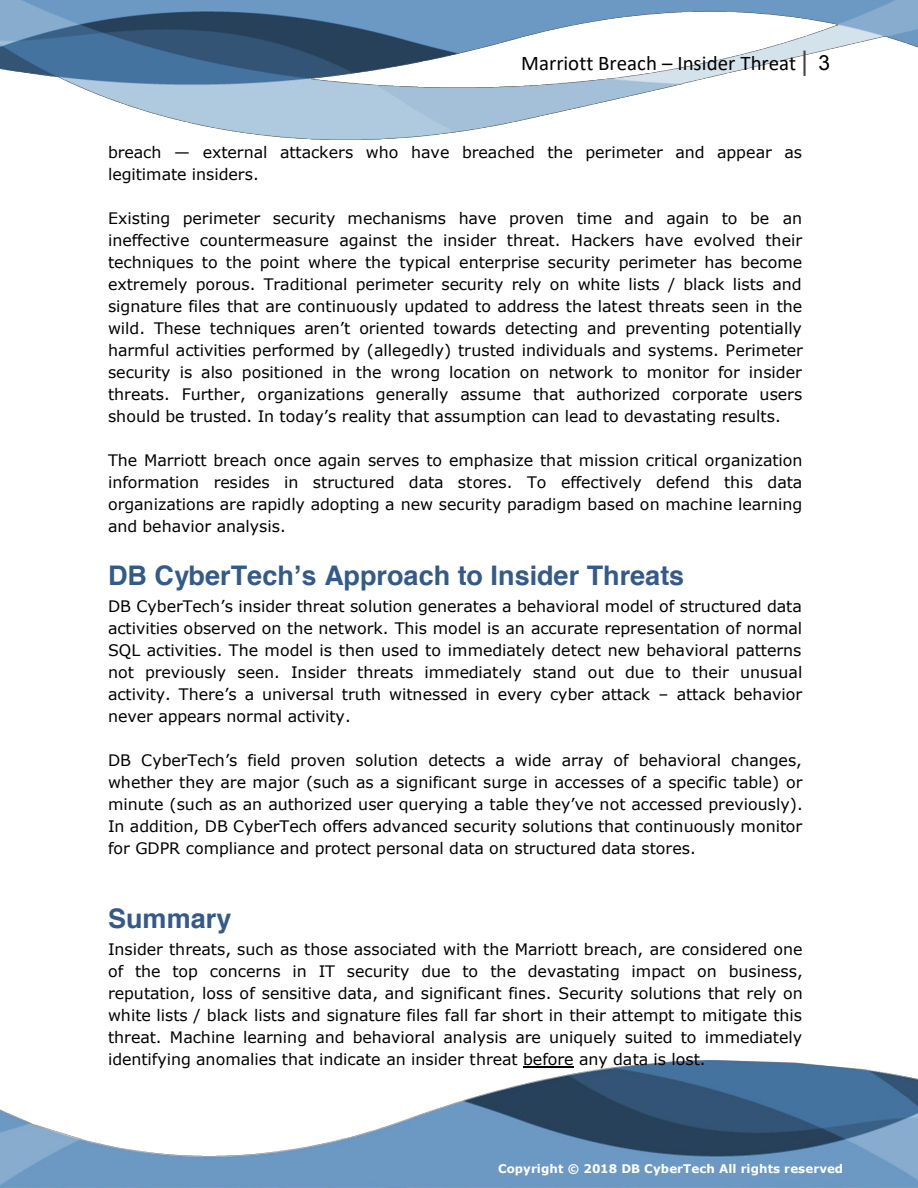
<style>
.page{position:relative;width:918px;height:1188px;background:#fff}
.page>*{position:absolute;margin:0;border:0;box-sizing:border-box;transform-origin:0 0}
.t1{font:700 27px "Helvetica";color:#345a8a}
.t2{font:20.85px "Calibri";letter-spacing:.005em;color:#000}
.t3{font:15.9px/22px "Verdana";color:#000;text-align:justify}
.t4{font:700 11.85px "Verdana";color:#fff}
.s1{font-family:"Arial";font-size:27px;color:#434343}
.s2{font-family:"Arial"}
</style>
<div class="page">
<img style="left:0;top:0;width:918px;height:139px">
<img style="left:0;top:1061px;width:918px;height:127px">
<hr style="left:523px;top:1066px;width:51px;height:1px;background:#000">
<h2 class="t2" style="left:521px;top:55px;width:311px">Marriott Breach – Insider Threat <span class="s1">|</span> <span class="s2">3</span></h2>
<p class="t3" style="left:108px;top:140px;width:696px">breach — external attackers who have breached the perimeter and appear as legitimate insiders.</p>
<p class="t3" style="left:108px;top:206px;width:696px">Existing perimeter security mechanisms have proven time and again to be an ineffective countermeasure against the insider threat. Hackers have evolved their techniques to the point where the typical enterprise security perimeter has become extremely porous. Traditional perimeter security rely on white lists / black lists and signature files that are continuously updated to address the latest threats seen in the wild. These techniques aren’t oriented towards detecting and preventing potentially harmful activities performed by (allegedly) trusted individuals and systems. Perimeter security is also positioned in the wrong location on network to monitor for insider threats. Further, organizations generally assume that authorized corporate users should be trusted. In today’s reality that assumption can lead to devastating results.</p>
<p class="t3" style="left:108px;top:449px;width:696px">The Marriott breach once again serves to emphasize that mission critical organization information resides in structured data stores. To effectively defend this data organizations are rapidly adopting a new security paradigm based on machine learning and behavior analysis.</p>
<h1 class="t1" style="left:108px;top:564px;width:578px">DB CyberTech<span class="s2">’s</span> Approach to Insider Threats</h1>
<p class="t3" style="left:108px;top:595px;width:696px">DB CyberTech’s insider threat solution generates a behavioral model of structured data activities observed on the network. This model is an accurate representation of normal SQL activities. The model is then used to immediately detect new behavioral patterns not previously seen. Insider threats immediately stand out due to their unusual activity. There’s a universal truth witnessed in every cyber attack – attack behavior never appears normal activity.</p>
<p class="t3" style="left:108px;top:749px;width:696px">DB CyberTech’s field proven solution detects a wide array of behavioral changes, whether they are major (such as a significant surge in accesses of a specific table) or minute (such as an authorized user querying a table they’ve not accessed previously).<br>In addition, DB CyberTech offers advanced security solutions that continuously monitor for GDPR compliance and protect personal data on structured data stores.</p>
<h1 class="t1" style="left:108px;top:907px;width:125px">Summary</h1>
<p class="t3" style="left:108px;top:937px;width:696px">Insider threats, such as those associated with the Marriott breach, are considered one of the top concerns in IT security due to the devastating impact on business, reputation, loss of sensitive data, and significant fines. Security solutions that rely on white lists / black lists and signature files fall far short in their attempt to mitigate this threat. Machine learning and behavioral analysis are uniquely suited to immediately identifying anomalies that indicate an insider threat before any data is lost.</p>
<p class="t4" style="left:498px;top:1161px;width:347px">Copyright © 2018 DB CyberTech All rights reserved</p>
</div>
